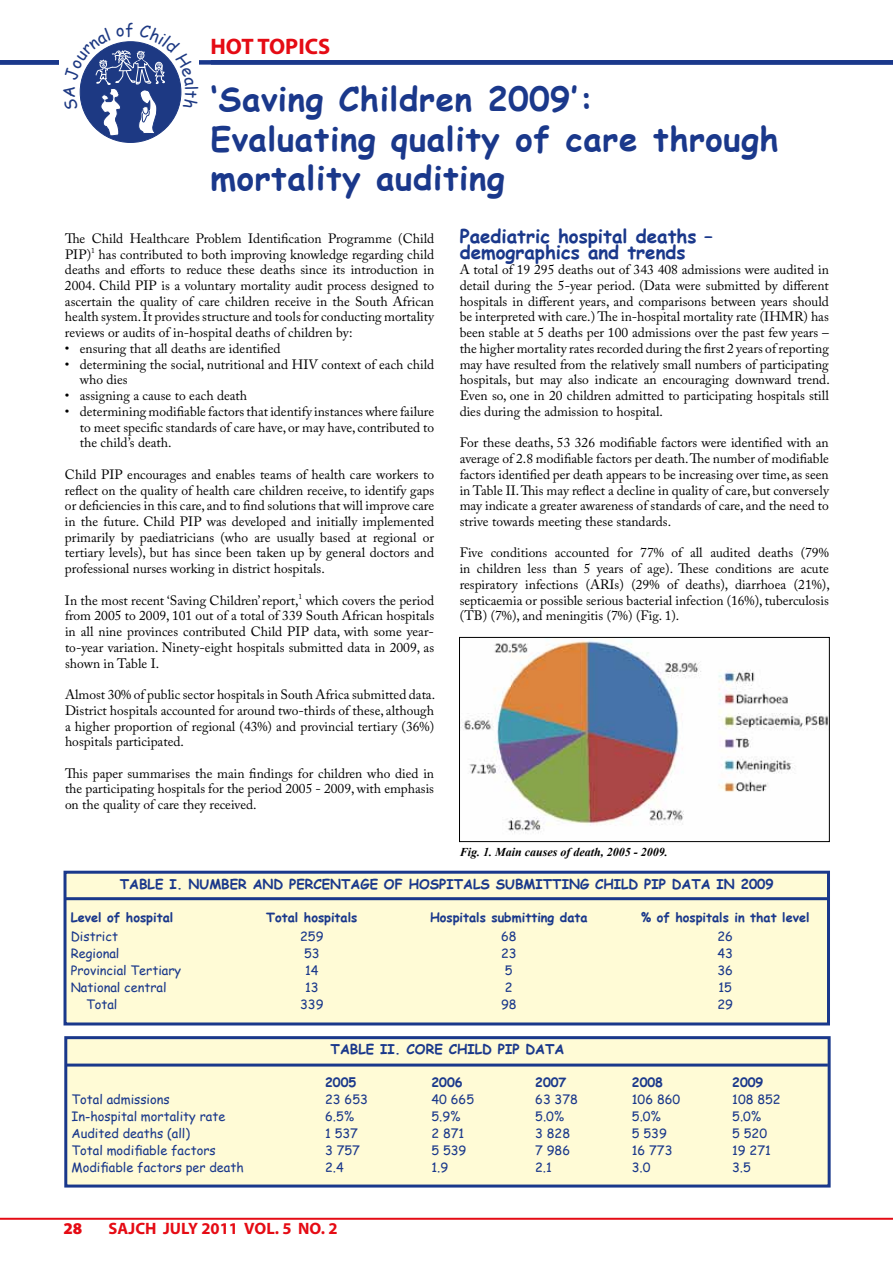
<style>
.page{position:relative;width:893px;height:1263px;background:#fff}
.page>*{position:absolute;margin:0;border:0;box-sizing:border-box;transform-origin:0 0}
.t1{font:700 33px/39.6px "Comic Sans MS";letter-spacing:.02em;color:#1a388b}
.t2{font:700 22.5px "Myriad Pro";color:#e50b14}
.t3{font:700 18.75px/15.8px "Comic Sans MS";color:#1a388b}
.t4{font:700 16.5px "Myriad Pro";color:#e50b14}
.t5{font:900 16.5px "Myriad Pro";color:#e50b14}
.t6{font:16.5px "Comic Sans MS";color:#1d3983}
.t7{font:13.5px/15.8px "Adobe Caslon Pro";color:#000;text-align:justify}
.t8{font:700 13.5px "Comic Sans MS";color:#1a388b}
.t9{font:12.75px "Comic Sans MS";color:#1a388b}
.t10{font:700 12.75px "Comic Sans MS";color:#1a388b}
.t11{font:italic 700 12px "Times New Roman";color:#000}
</style>
<div class="page">
<hr style="left:0;top:1218px;width:893px;height:2px;background:#e50b14">
<div style="left:0;top:60px;width:893px;height:5px;background:#1a388b"></div>
<div style="left:60px;top:49px;width:139px;height:24px;background:#fff"></div>
<div style="left:65px;top:872px;width:763px;height:152px;background:#fffbd6"></div>
<div style="left:64px;top:871px;width:766px;height:154px;border:3px solid #1a388b"></div>
<hr style="left:66px;top:897px;width:762px;height:3px;background:#1a388b">
<div style="left:66px;top:1038px;width:763px;height:148px;background:#fffbd6"></div>
<div style="left:64px;top:1036px;width:767px;height:151px;border:3px solid #1a388b"></div>
<hr style="left:65px;top:1063px;width:763px;height:3px;background:#1a388b">
<img style="left:462px;top:639px;width:365px;height:194px">
<div style="left:459px;top:637px;width:370px;height:205px;border:1px solid #000"></div>
<svg style="left:79px;top:41px;width:103px;height:95px"></svg>
<h2 class="t2" style="left:210px;top:32px;width:121px">HOT TOPICS</h2>
<h1 class="t1" style="left:210px;top:78px;width:570px">‘Saving Children 2009’:<br>Evaluating quality of care through mortality auditing</h1>
<p class="t7" style="left:65px;top:230px;width:371px">The Child Healthcare Problem Identification Programme (Child PIP)<sup>1</sup> has contributed to both improving knowledge regarding child deaths and efforts to reduce these deaths since its introduction in 2004. Child PIP is a voluntary mortality audit process designed to ascertain the quality of care children receive in the South African health system. It provides structure and tools for conducting mortality reviews or audits of in-hospital deaths of children by:</p>
<p class="t7" style="left:65px;top:340px;width:217px">• ensuring that all deaths are identified</p>
<p class="t7" style="left:80px;top:356px;width:356px;text-indent:-15px">• determining the social, nutritional and HIV context of each child who dies</p>
<p class="t7" style="left:65px;top:388px;width:184px">• assigning a cause to each death</p>
<p class="t7" style="left:80px;top:403px;width:356px;text-indent:-15px">• determining modifiable factors that identify instances where failure to meet specific standards of care have, or may have, contributed to the child’s death.</p>
<p class="t7" style="left:65px;top:466px;width:371px">Child PIP encourages and enables teams of health care workers to reflect on the quality of health care children receive, to identify gaps or deficiencies in this care, and to find solutions that will improve care in the future. Child PIP was developed and initially implemented primarily by paediatricians (who are usually based at regional or tertiary levels), but has since been taken up by general doctors and professional nurses working in district hospitals.</p>
<p class="t7" style="left:65px;top:592px;width:371px">In the most recent ‘Saving Children’ report,<sup>1</sup> which covers the period from 2005 to 2009, 101 out of a total of 339 South African hospitals in all nine provinces contributed Child PIP data, with some year&shy;to-year variation. Ninety-eight hospitals submitted data in 2009, as shown in Table I.</p>
<p class="t7" style="left:65px;top:686px;width:372px">Almost 30% of public sector hospitals in South Africa submitted data.<br>District hospitals accounted for around two-thirds of these, although a higher proportion of regional (43%) and provincial tertiary (36%) hospitals participated.</p>
<p class="t7" style="left:65px;top:765px;width:371px">This paper summarises the main findings for children who died in the participating hospitals for the period 2005 - 2009, with emphasis on the quality of care they received.</p>
<p class="t6" style="left:57px;top:98px;width:14px;rotate:-90deg">A</p>
<h3 class="t3" style="left:460px;top:227px;width:255px">Paediatric hospital deaths – demographics and trends</h3>
<p class="t7" style="left:460px;top:262px;width:372px">A total of 19 295 deaths out of 343 408 admissions were audited in detail during the 5-year period. (Data were submitted by different hospitals in different years, and comparisons between years should be interpreted with care.) The in-hospital mortality rate (IHMR) has been stable at 5 deaths per 100 admissions over the past few years – the higher mortality rates recorded during the first 2 years of reporting may have resulted from the relatively small numbers of participating hospitals, but may also indicate an encouraging downward trend.<br>Even so, one in 20 children admitted to participating hospitals still dies during the admission to hospital.</p>
<p class="t7" style="left:460px;top:435px;width:371px">For these deaths, 53 326 modifiable factors were identified with an average of 2.8 modifiable factors per death. The number of modifiable factors identified per death appears to be increasing over time, as seen in Table II. This may reflect a decline in quality of care, but conversely may indicate a greater awareness of standards of care, and the need to strive towards meeting these standards.</p>
<p class="t7" style="left:460px;top:545px;width:372px">Five conditions accounted for 77% of all audited deaths (79% in children less than 5 years of age). These conditions are acute respiratory infections (ARIs) (29% of deaths), diarrhoea (21%), septicaemia or possible serious bacterial infection (16%), tuberculosis (TB) (7%), and meningitis (7%) (Fig. 1).</p>
<p class="t11" style="left:460px;top:844px;width:210px">Fig. 1. Main causes of death, 2005 - 2009.</p>
<p class="t8" style="left:120px;top:874px;width:655px">TABLE I. NUMBER AND PERCENTAGE OF HOSPITALS SUBMITTING CHILD PIP DATA IN 2009</p>
<p class="t10" style="left:71px;top:908px;width:104px">Level of hospital</p>
<p class="t10" style="left:266px;top:908px;width:93px">Total hospitals</p>
<p class="t10" style="left:430px;top:908px;width:159px">Hospitals submitting data</p>
<p class="t10" style="left:641px;top:908px;width:170px">% of hospitals in that level</p>
<p class="t9" style="left:71px;top:927px;width:49px">District</p>
<p class="t9" style="left:300px;top:927px;width:25px">259</p>
<p class="t9" style="left:501px;top:927px;width:17px">68</p>
<p class="t9" style="left:717px;top:927px;width:17px">26</p>
<p class="t9" style="left:71px;top:944px;width:50px">Regional</p>
<p class="t9" style="left:304px;top:944px;width:17px">53</p>
<p class="t9" style="left:501px;top:944px;width:17px">23</p>
<p class="t9" style="left:717px;top:944px;width:17px">43</p>
<p class="t9" style="left:71px;top:961px;width:112px">Provincial Tertiary</p>
<p class="t9" style="left:305px;top:961px;width:15px">14</p>
<p class="t9" style="left:505px;top:961px;width:9px">5</p>
<p class="t9" style="left:717px;top:961px;width:17px">36</p>
<p class="t9" style="left:71px;top:978px;width:97px">National central</p>
<p class="t9" style="left:305px;top:978px;width:15px">13</p>
<p class="t9" style="left:505px;top:978px;width:9px">2</p>
<p class="t9" style="left:718px;top:978px;width:15px">15</p>
<p class="t9" style="left:86px;top:995px;width:33px">Total</p>
<p class="t9" style="left:300px;top:995px;width:25px">339</p>
<p class="t9" style="left:501px;top:995px;width:17px">98</p>
<p class="t9" style="left:717px;top:995px;width:17px">29</p>
<p class="t8" style="left:331px;top:1039px;width:235px">TABLE II. CORE CHILD PIP DATA</p>
<p class="t10" style="left:325px;top:1073px;width:33px">2005</p>
<p class="t10" style="left:431px;top:1073px;width:33px">2006</p>
<p class="t10" style="left:535px;top:1073px;width:33px">2007</p>
<p class="t10" style="left:632px;top:1073px;width:33px">2008</p>
<p class="t10" style="left:732px;top:1073px;width:33px">2009</p>
<p class="t9" style="left:72px;top:1090px;width:100px">Total admissions</p>
<p class="t9" style="left:325px;top:1090px;width:44px">23 653</p>
<p class="t9" style="left:431px;top:1090px;width:44px">40 665</p>
<p class="t9" style="left:535px;top:1090px;width:44px">63 378</p>
<p class="t9" style="left:632px;top:1090px;width:50px">106 860</p>
<p class="t9" style="left:732px;top:1090px;width:50px">108 852</p>
<p class="t9" style="left:72px;top:1107px;width:155px">In-hospital mortality rate</p>
<p class="t9" style="left:325px;top:1107px;width:31px">6.5%</p>
<p class="t9" style="left:431px;top:1107px;width:31px">5.9%</p>
<p class="t9" style="left:535px;top:1107px;width:31px">5.0%</p>
<p class="t9" style="left:632px;top:1107px;width:31px">5.0%</p>
<p class="t9" style="left:732px;top:1107px;width:31px">5.0%</p>
<p class="t9" style="left:71px;top:1124px;width:120px">Audited deaths (all)</p>
<p class="t9" style="left:325px;top:1124px;width:34px">1 537</p>
<p class="t9" style="left:431px;top:1124px;width:34px">2 871</p>
<p class="t9" style="left:535px;top:1124px;width:36px">3 828</p>
<p class="t9" style="left:632px;top:1124px;width:36px">5 539</p>
<p class="t9" style="left:732px;top:1124px;width:36px">5 520</p>
<p class="t9" style="left:71px;top:1141px;width:146px">Total modifiable factors</p>
<p class="t9" style="left:325px;top:1141px;width:36px">3 757</p>
<p class="t9" style="left:431px;top:1141px;width:36px">5 539</p>
<p class="t9" style="left:535px;top:1141px;width:36px">7 986</p>
<p class="t9" style="left:632px;top:1141px;width:42px">16 773</p>
<p class="t9" style="left:732px;top:1141px;width:40px">19 271</p>
<p class="t9" style="left:71px;top:1158px;width:174px">Modifiable factors per death</p>
<p class="t9" style="left:325px;top:1158px;width:20px">2.4</p>
<p class="t9" style="left:431px;top:1158px;width:18px">1.9</p>
<p class="t9" style="left:535px;top:1158px;width:18px">2.1</p>
<p class="t9" style="left:632px;top:1158px;width:20px">3.0</p>
<p class="t9" style="left:732px;top:1158px;width:20px">3.5</p>
<p class="t5" style="left:64px;top:1218px;width:20px">28</p>
<p class="t4" style="left:109px;top:1218px;width:230px">SAJCH JULY 2011 VOL. 5 NO. 2</p>
</div>
